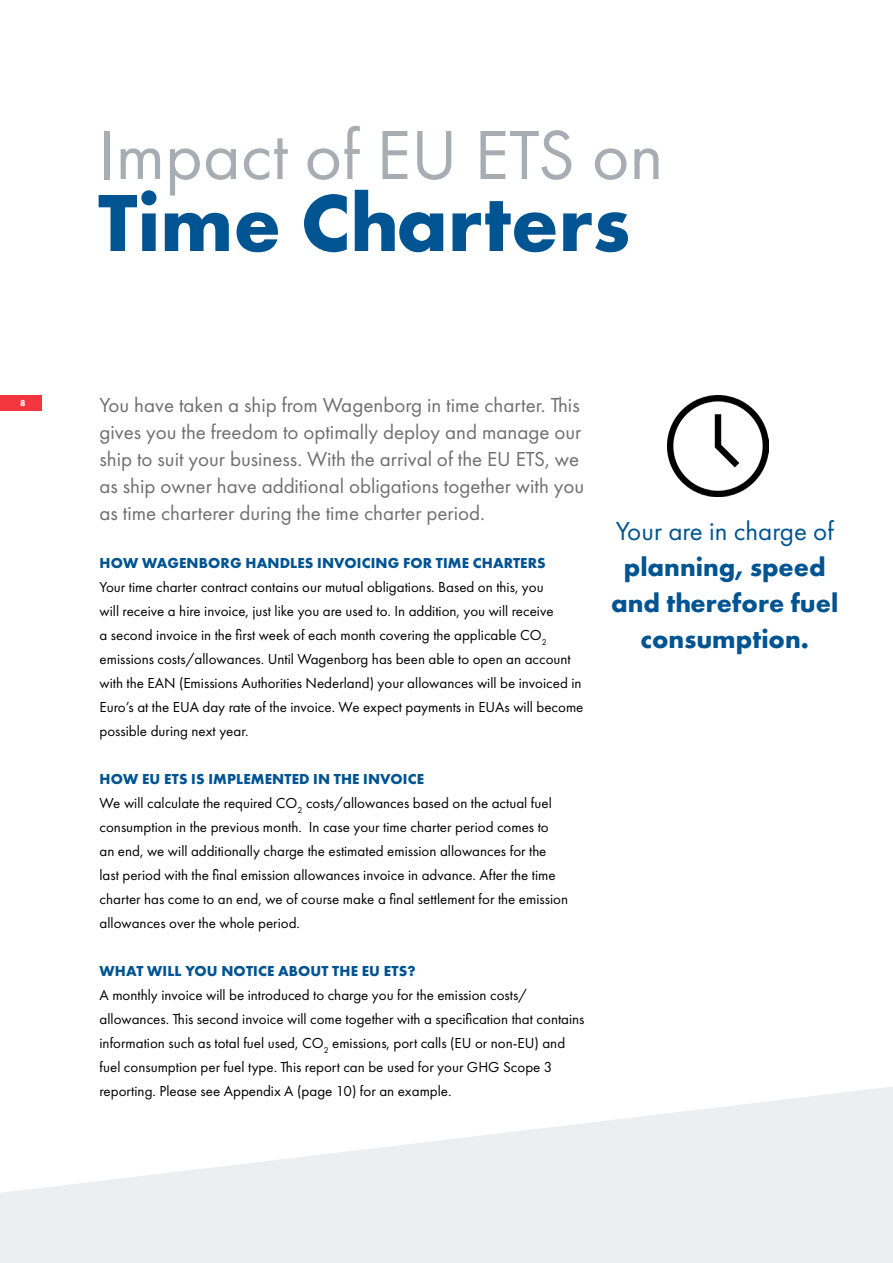
<style>
.page{position:relative;width:893px;height:1263px;background:#fff}
.page>*{position:absolute;margin:0;border:0;box-sizing:border-box;transform-origin:0 0}
.t1{font:700 84px "Futura PT";color:#005491}
.t2{font:72px "Futura PT";color:#a8acb3}
.t3{font:700 27px/36px "Futura PT";color:#005491;text-align:center}
.t4{font:27px "Futura PT";color:#005491}
.t5{font:21px/27px "Futura PT";color:#706f6f}
.t6{font:15px/24px "Futura PT";color:#000}
.t7{font:700 15px "Futura PT";letter-spacing:.01em;color:#005491}
.t8{font:700 9px "Futura PT";color:#fff}
.s1{font-weight:700;color:#005491}
</style>
<div class="page">
<div style="left:0;top:395px;width:41px;height:16px;background:#f33540"></div>
<img style="left:668px;top:395px;width:101px;height:102px">
<svg style="left:0;top:1087px;width:893px;height:176px;fill:#edeef0"></svg>
<h2 class="t2" style="left:98px;top:112px;width:567px">Impact of EU ETS on</h2>
<h1 class="t1" style="left:98px;top:169px;width:534px">Time Charters</h1>
<p class="t8" style="left:20px;top:398px;width:7px">8</p>
<p class="t5" style="left:100px;top:391px;width:486px">You have taken a ship from Wagenborg in time charter. This gives you the freedom to optimally deploy and manage our ship to suit your business. With the arrival of the EU ETS, we as ship owner have additional obligations together with you as time charterer during the time charter period.</p>
<p class="t7" style="left:100px;top:553px;width:448px">HOW WAGENBORG HANDLES INVOICING FOR TIME CHARTERS</p>
<p class="t6" style="left:100px;top:574px;width:485px">Your time charter contract contains our mutual obligations. Based on this, you<br>will receive a hire invoice, just like you are used to. In addition, you will receive<br>a second invoice in the first week of each month covering the applicable CO<sub>2 </sub>emissions costs/allowances. Until Wagenborg has been able to open an account with the EAN (Emissions Authorities Nederland) your allowances will be invoiced in Euro’s at the EUA day rate of the invoice. We expect payments in EUAs will become possible during next year.</p>
<p class="t6" style="left:100px;top:766px;width:470px"><span class="s1">HOW EU ETS IS IMPLEMENTED IN THE INVOICE<br></span>We will calculate the required CO<sub>2</sub> costs/allowances based on the actual fuel consumption in the previous month. In case your time charter period comes to<br>an end, we will additionally charge the estimated emission allowances for the last period with the final emission allowances invoice in advance. After the time charter has come to an end, we of course make a final settlement for the emission allowances over the whole period.</p>
<p class="t7" style="left:100px;top:961px;width:317px">WHAT WILL YOU NOTICE ABOUT THE EU ETS?</p>
<p class="t6" style="left:100px;top:982px;width:487px">A monthly invoice will be introduced to charge you for the emission costs/ allowances. This second invoice will come together with a specification that contains information such as total fuel used, CO<sub>2</sub> emissions, port calls (EU or non-EU) and fuel consumption per fuel type. This report can be used for your GHG Scope 3 reporting. Please see Appendix A (page 10) for an example.</p>
<h3 class="t4" style="left:616px;top:514px;width:220px">Your are in charge of</h3>
<h3 class="t3" style="left:611px;top:548px;width:229px">planning, speed and therefore fuel consumption.</h3>
</div>
